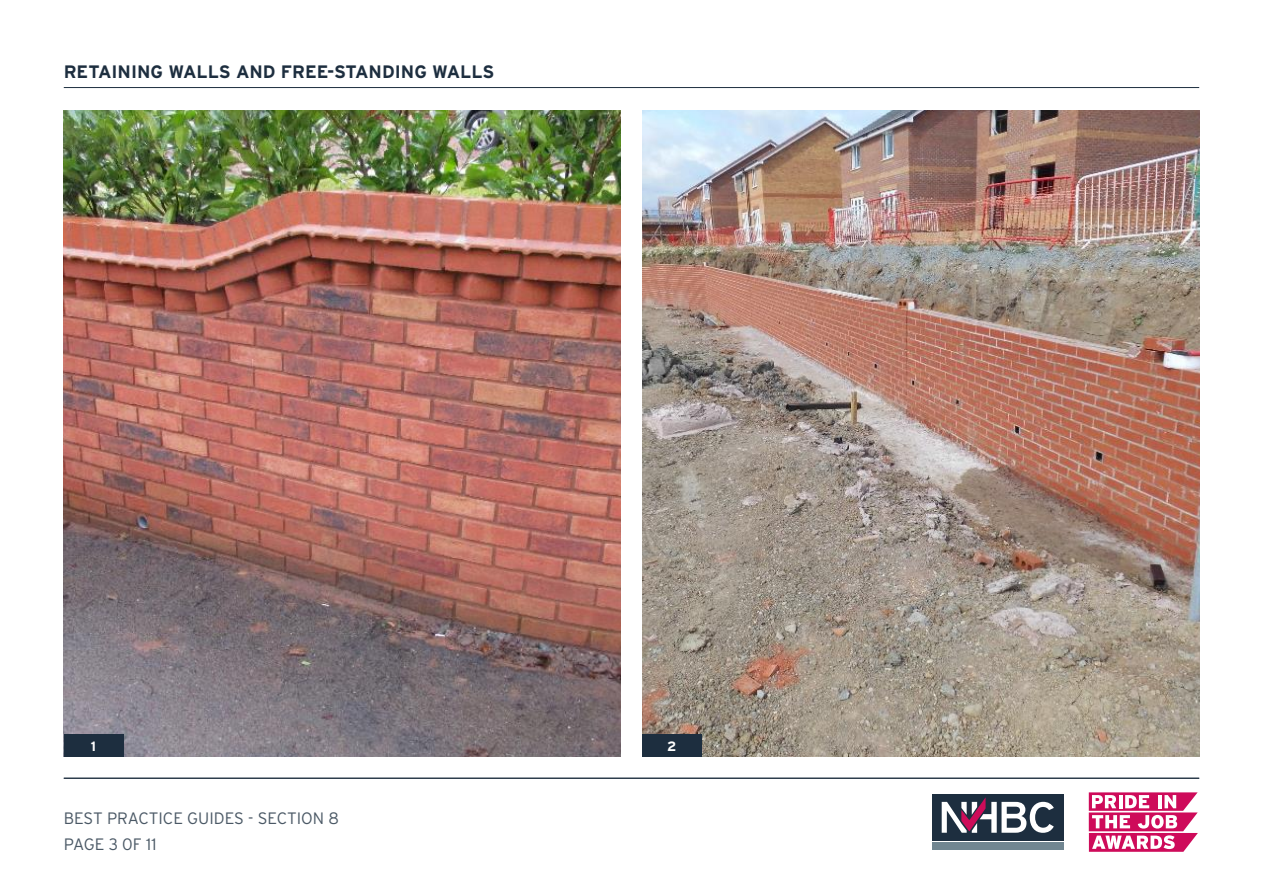
<style>
.page{position:relative;width:1263px;height:893px;background:#fff}
.page>*{position:absolute;margin:0;border:0;box-sizing:border-box;transform-origin:0 0}
.t1{font:700 18px "Interstate";color:#1d2e3f}
.t2{font:300 16.5px/26.5px "Interstate";color:#4a5865}
.t3{font:700 13.5px "Interstate";color:#fff}
</style>
<div class="page">
<div style="left:932px;top:794px;width:131px;height:47px;background:#1d2e3f"></div>
<div style="left:932px;top:842px;width:131px;height:8px;background:#718691"></div>
<svg style="left:942px;top:797px;width:112px;height:36px"></svg>
<svg style="left:1089px;top:792px;width:109px;height:60px"></svg>
<hr style="left:64px;top:778px;width:1135px;height:1px;background:#1d2e3f">
<img style="left:64px;top:111px;width:557px;height:646px">
<img style="left:642px;top:111px;width:557px;height:646px">
<div style="left:64px;top:734px;width:59px;height:23px;background:#1d2e3f"></div>
<div style="left:642px;top:734px;width:60px;height:22px;background:#1d2e3f"></div>
<hr style="left:64px;top:87px;width:1135px;height:1px;background:#1d2e3f">
<p class="t1" style="left:64px;top:62px;width:432px">RETAINING WALLS AND FREE-STANDING WALLS</p>
<p class="t3" style="left:91px;top:739px;width:7px">1</p>
<p class="t3" style="left:667px;top:738px;width:11px">2</p>
<p class="t2" style="left:64px;top:805px;width:277px">BEST PRACTICE GUIDES - SECTION 8<br>PAGE 3 0F 11</p>
</div>
